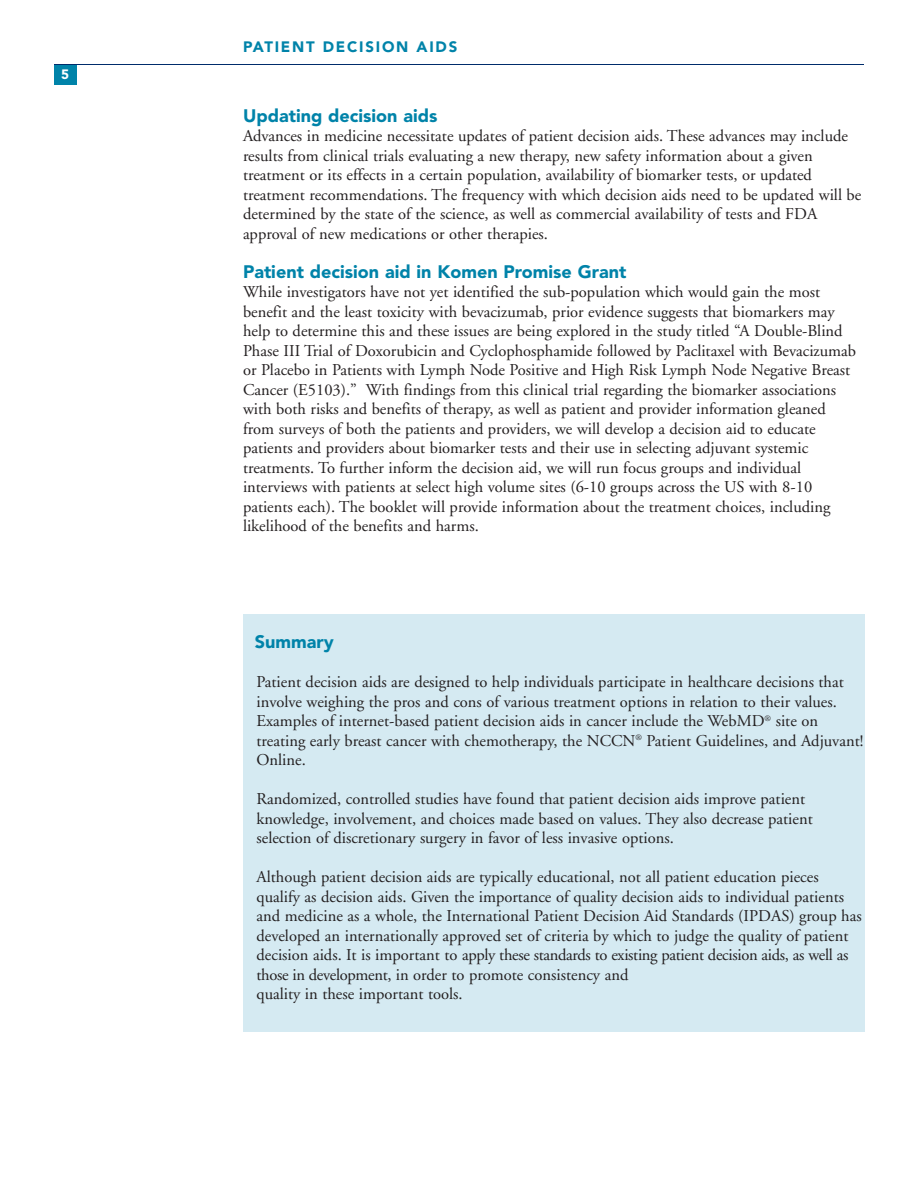
<style>
.page{position:relative;width:918px;height:1188px;background:#fff}
.page>*{position:absolute;margin:0;border:0;box-sizing:border-box;transform-origin:0 0}
.t1{font:900 18px "Avenir";color:#0083a9}
.t2{font:16.5px/19.5px "Adobe Garamond";color:#231f20}
.t3{font:900 15px "Avenir";letter-spacing:.12em;color:#0083a9}
.t4{font:900 13.5px "Avenir";color:#fff}
</style>
<div class="page">
<div style="left:243px;top:614px;width:621px;height:418px;background:#d5eaf2"></div>
<div style="left:54px;top:64px;width:22px;height:21px;background:#0083a9"></div>
<hr style="left:54px;top:64px;width:810px;height:1px;background:#002c6b">
<p class="t4" style="left:61px;top:68px;width:9px">5</p>
<p class="t3" style="left:243px;top:41px;width:216px">PATIENT DECISION AIDS</p>
<p class="t1" style="left:243px;top:108px;width:196px">Updating decision aids</p>
<p class="t2" style="left:243px;top:128px;width:620px">Advances in medicine necessitate updates of patient decision aids. These advances may include results from clinical trials evaluating a new therapy, new safety information about a given treatment or its effects in a certain population, availability of biomarker tests, or updated treatment recommendations. The frequency with which decision aids need to be updated will be determined by the state of the science, as well as commercial availability of tests and FDA approval of new medications or other therapies.</p>
<p class="t1" style="left:243px;top:264px;width:385px">Patient decision aid in Komen Promise Grant</p>
<p class="t2" style="left:243px;top:284px;width:615px">While investigators have not yet identified the sub-population which would gain the most benefit and the least toxicity with bevacizumab, prior evidence suggests that biomarkers may help to determine this and these issues are being explored in the study titled “A Double-Blind Phase III Trial of Doxorubicin and Cyclophosphamide followed by Paclitaxel with Bevacizumab or Placebo in Patients with Lymph Node Positive and High Risk Lymph Node Negative Breast Cancer (E5103).” With findings from this clinical trial regarding the biomarker associations with both risks and benefits of therapy, as well as patient and provider information gleaned from surveys of both the patients and providers, we will develop a decision aid to educate patients and providers about biomarker tests and their use in selecting adjuvant systemic treatments. To further inform the decision aid, we will run focus groups and individual interviews with patients at select high volume sites (6-10 groups across the US with 8-10 patients each). The booklet will provide information about the treatment choices, including likelihood of the benefits and harms.</p>
<p class="t1" style="left:255px;top:634px;width:80px">Summary</p>
<p class="t2" style="left:256px;top:674px;width:608px">Patient decision aids are designed to help individuals participate in healthcare decisions that involve weighing the pros and cons of various treatment options in relation to their values.<br>Examples of internet-based patient decision aids in cancer include the WebMD<sup>®</sup> site on treating early breast cancer with chemotherapy, the NCCN<sup>®</sup> Patient Guidelines, and Adjuvant!<br>Online.</p>
<p class="t2" style="left:256px;top:791px;width:558px">Randomized, controlled studies have found that patient decision aids improve patient knowledge, involvement, and choices made based on values. They also decrease patient selection of discretionary surgery in favor of less invasive options.</p>
<p class="t2" style="left:256px;top:869px;width:607px">Although patient decision aids are typically educational, not all patient education pieces qualify as decision aids. Given the importance of quality decision aids to individual patients and medicine as a whole, the International Patient Decision Aid Standards (IPDAS) group has developed an internationally approved set of criteria by which to judge the quality of patient decision aids. It is important to apply these standards to existing patient decision aids, as well as those in development, in order to promote consistency and<br>quality in these important tools.</p>
</div>
